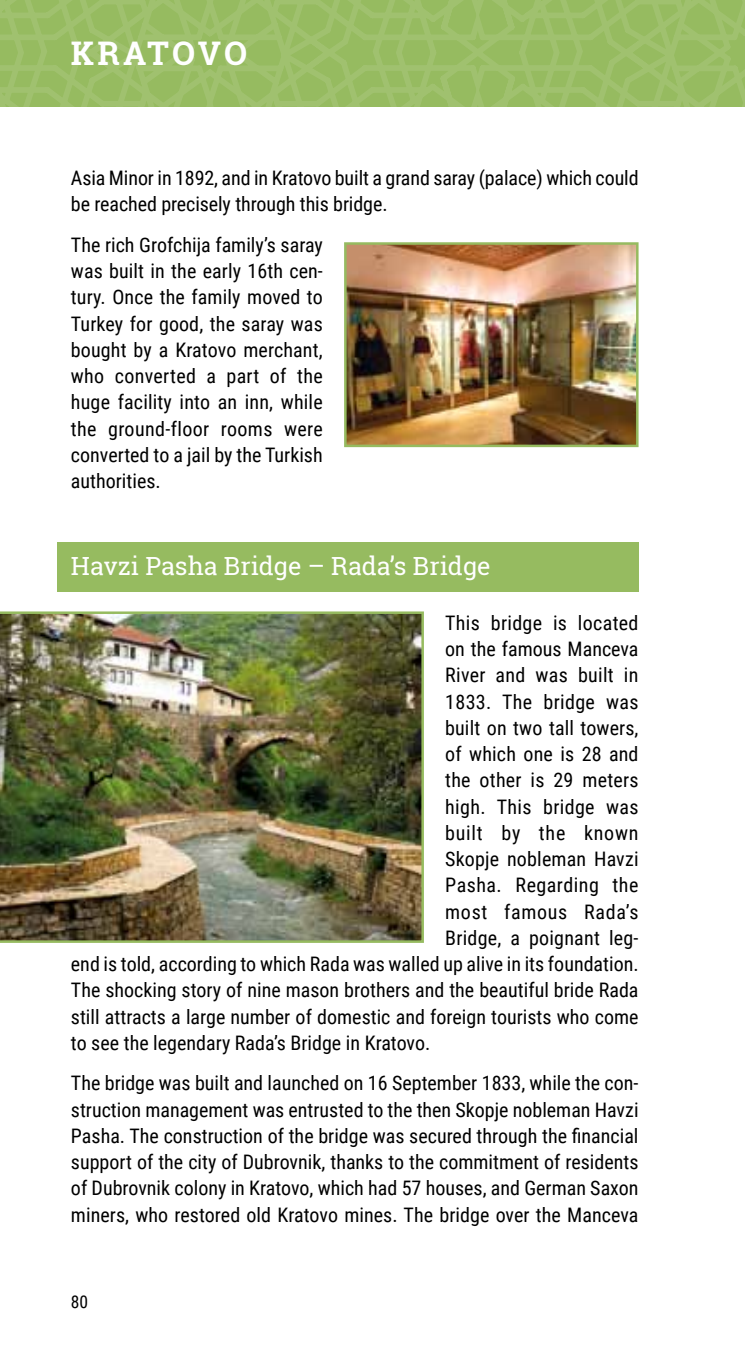
<style>
.page{position:relative;width:745px;height:1347px;background:#fff}
.page>*{position:absolute;margin:0;border:0;box-sizing:border-box;transform-origin:0 0}
.t1{font:700 32.5px "Roboto Slab";letter-spacing:.095em;color:#fff}
.t2{font:25px "Roboto Slab";color:#fff}
.t3{font:20px/26.2px "Roboto Condensed";color:#000;text-align:justify}
.t4{font:20px "Roboto Condensed";letter-spacing:.02em;color:#000}
.t5{font:20px "Roboto Condensed";letter-spacing:.025em;color:#000}
.t6{font:20px "Roboto Condensed";letter-spacing:.035em;color:#000}
.t7{font:20px "Roboto Condensed";letter-spacing:.04em;color:#000}
.t8{font:17.5px "Roboto Condensed";color:#000}
</style>
<div class="page">
<div style="left:57px;top:541px;width:581px;height:50px;background:#96bb60"></div>
<svg style="left:0;top:0;width:744px;height:107px;background:#9abd66"></svg>
<img style="left:347px;top:245px;width:288px;height:199px">
<div style="left:344px;top:242px;width:294px;height:205px;border:2px solid #96bb60"></div>
<img style="left:0;top:611px;width:423px;height:332px">
<h1 class="t1" style="left:71px;top:31px;width:178px">KRATOVO</h1>
<p class="t3" style="left:71px;top:164px;width:569px">Asia Minor in 1892, and in Kratovo built a grand saray (palace) which could be reached precisely through this bridge.</p>
<p class="t3" style="left:71px;top:231px;width:253px">The rich Grofchija family’s saray was built in the early 16th cen&shy;tury. Once the family moved to Turkey for good, the saray was bought by a Kratovo merchant, who converted a part of the huge facility into an inn, while the ground-floor rooms were converted to a jail by the Turkish authorities.</p>
<p class="t2" style="left:71px;top:549px;width:421px">Havzi Pasha Bridge – Rada’s Bridge</p>
<p class="t3" style="left:445px;top:609px;width:195px">This bridge is located</p>
<p class="t3" style="left:445px;top:635px;width:195px">on the famous Manceva</p>
<p class="t3" style="left:445px;top:661px;width:195px">River and was built in</p>
<p class="t4" style="left:445px;top:687px;width:195px">1833. The bridge was</p>
<p class="t3" style="left:445px;top:714px;width:195px">built on two tall towers,</p>
<p class="t3" style="left:445px;top:740px;width:195px">of which one is 28 and</p>
<p class="t3" style="left:445px;top:766px;width:195px">the other is 29 meters</p>
<p class="t4" style="left:445px;top:792px;width:195px">high. This bridge was</p>
<p class="t7" style="left:445px;top:818px;width:195px">built by the known</p>
<p class="t3" style="left:445px;top:845px;width:195px">Skopje nobleman Havzi</p>
<p class="t5" style="left:445px;top:871px;width:195px">Pasha. Regarding the</p>
<p class="t6" style="left:445px;top:897px;width:195px">most famous Rada’s</p>
<p class="t3" style="left:445px;top:924px;width:195px">Bridge, a poignant leg-</p>
<p class="t3" style="left:71px;top:950px;width:569px">end is told, according to which Rada was walled up alive in its foundation.</p>
<p class="t3" style="left:71px;top:976px;width:568px">The shocking story of nine mason brothers and the beautiful bride Rada</p>
<p class="t3" style="left:71px;top:1002px;width:568px">still attracts a large number of domestic and foreign tourists who come</p>
<p class="t3" style="left:71px;top:1029px;width:360px">to see the legendary Rada’s Bridge in Kratovo.</p>
<p class="t3" style="left:71px;top:1069px;width:568px">The bridge was built and launched on 16 September 1833, while the con&shy;struction management was entrusted to the then Skopje nobleman Havzi Pasha. The construction of the bridge was secured through the financial support of the city of Dubrovnik, thanks to the commitment of residents of Dubrovnik colony in Kratovo, which had 57 houses, and German Saxon miners, who restored old Kratovo mines. The bridge over the Manceva</p>
<p class="t8" style="left:71px;top:1289px;width:19px">80</p>
</div>
